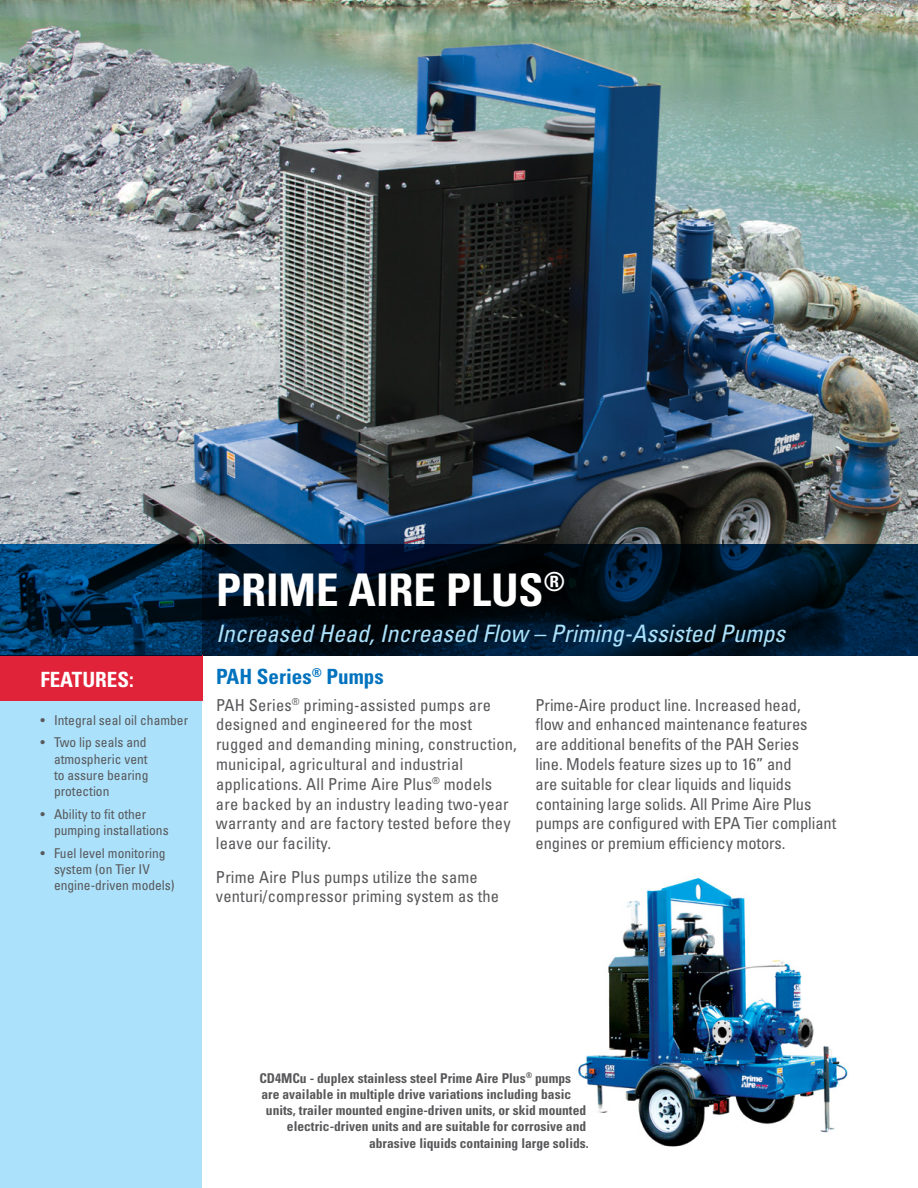
<style>
.page{position:relative;width:918px;height:1188px;background:#fff}
.page>*{position:absolute;margin:0;border:0;box-sizing:border-box;transform-origin:0 0}
.t1{font:700 condensed 45px "Univers LT Std";color:#fff}
.t2{font:italic condensed 24px "Univers LT Std";color:#abe1fa}
.t3{font:700 condensed 21px "Univers LT Std";color:#0072be}
.t4{font:700 condensed 21px "Univers LT Std";color:#fff}
.t5{font:condensed 16.5px/19.8px "Univers LT Std";letter-spacing:.01em;color:#58585b}
.t6{font:700 condensed 13.5px "Univers LT Std";color:#58585b}
.t7{font:condensed 13.5px/16.2px "Univers LT Std";color:#58585b}
</style>
<div class="page">
<img style="left:0;top:0;width:917px;height:544px">
<svg style="left:202px;top:544px;width:715px;height:111px;background:#001425"></svg>
<div style="left:0;top:655px;width:202px;height:46px;background:#e12339"></div>
<div style="left:0;top:701px;width:202px;height:487px;background:#abe1fa"></div>
<svg style="left:0;top:544px;width:202px;height:111px;background:#00355e"></svg>
<img style="left:578px;top:877px;width:270px;height:270px">
<p class="t4" style="left:40px;top:666px;width:95px">FEATURES:</p>
<p class="t7" style="left:40px;top:712px;width:149px">• Integral seal oil chamber</p>
<p class="t7" style="left:54px;top:734px;width:96px;text-indent:-14px">• Two lip seals and atmospheric vent to assure bearing protection</p>
<p class="t7" style="left:54px;top:806px;width:116px;text-indent:-14px">• Ability to fit other pumping installations</p>
<p class="t7" style="left:54px;top:844px;width:122px;text-indent:-14px">• Fuel level monitoring system (on Tier IV engine-driven models)</p>
<h1 class="t1" style="left:216px;top:563px;width:351px">PRIME AIRE PLUS<sup>®</sup></h1>
<h2 class="t2" style="left:216px;top:618px;width:571px">Increased Head, Increased Flow – Priming-Assisted Pumps</h2>
<p class="t3" style="left:216px;top:664px;width:169px">PAH Series<sup>®</sup> Pumps</p>
<p class="t5" style="left:216px;top:695px;width:302px">PAH Series<sup>®</sup> priming-assisted pumps are designed and engineered for the most rugged and demanding mining, construction, municipal, agricultural and industrial applications. All Prime Aire Plus<sup>®</sup> models are backed by an industry leading two-year warranty and are factory tested before they leave our facility.</p>
<p class="t5" style="left:216px;top:867px;width:285px">Prime Aire Plus pumps utilize the same venturi/compressor priming system as the</p>
<p class="t5" style="left:536px;top:695px;width:302px">Prime-Aire product line. Increased head,<br>flow and enhanced maintenance features<br>are additional benefits of the PAH Series<br>line. Models feature sizes up to 16” and<br>are suitable for clear liquids and liquids containing large solids. All Prime Aire Plus pumps are configured with EPA Tier compliant engines or premium efficiency motors.</p>
<p class="t6" style="left:259px;top:1070px;width:313px">CD4MCu - duplex stainless steel Prime Aire Plus<sup>®</sup> pumps</p>
<p class="t6" style="left:261px;top:1086px;width:311px">are available in multiple drive variations including basic</p>
<p class="t6" style="left:266px;top:1102px;width:322px">units, trailer mounted engine-driven units, or skid mounted</p>
<p class="t6" style="left:287px;top:1118px;width:301px">electric-driven units and are suitable for corrosive and</p>
<p class="t6" style="left:369px;top:1134px;width:221px">abrasive liquids containing large solids.</p>
</div>
